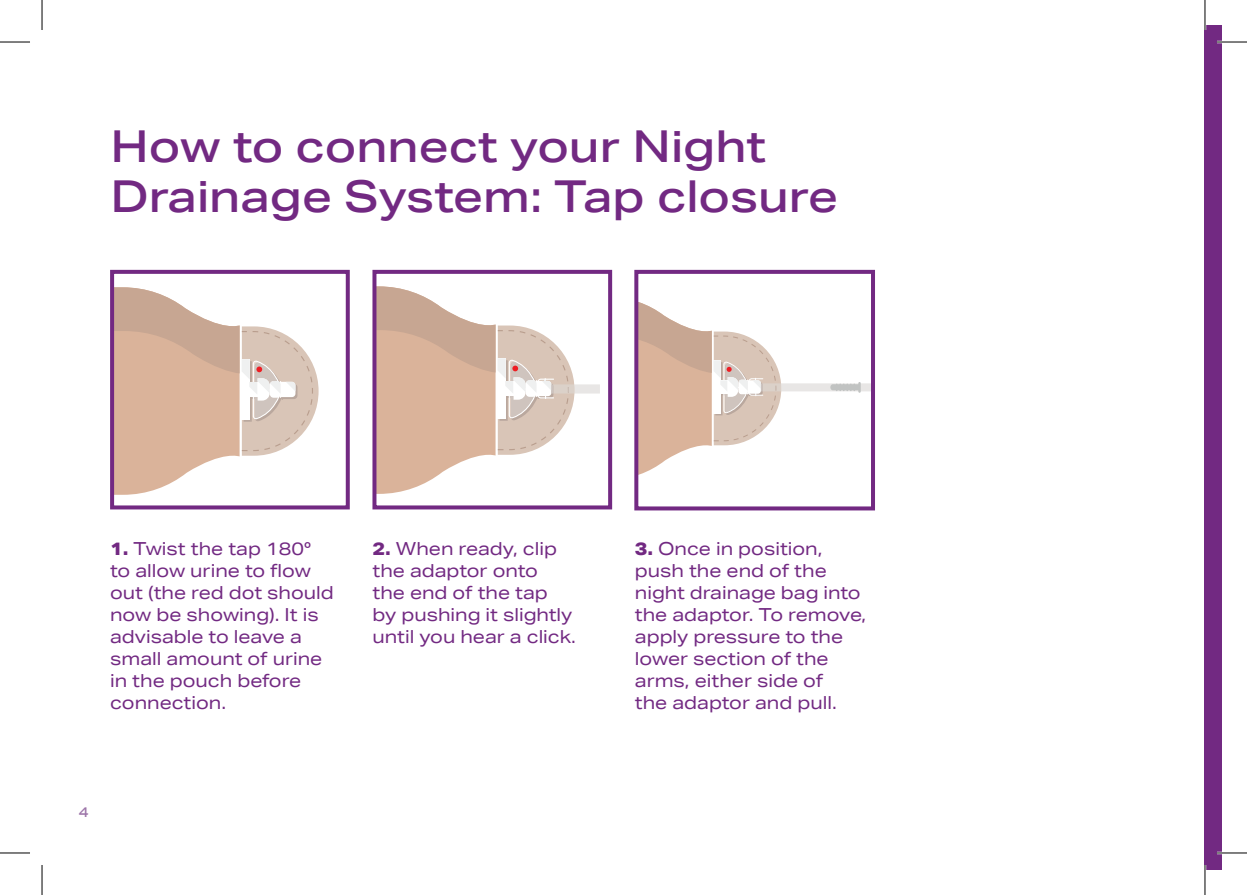
<style>
.page{position:relative;width:1247px;height:895px;background:#fff}
.page>*{position:absolute;margin:0;border:0;box-sizing:border-box;transform-origin:0 0}
.t1{font:500 44px/50px "Aktiv Grotesk Ex";color:#722982}
.t2{font:18px/22px "Aktiv Grotesk Ex";color:#722982}
.t3{font:500 14px "Aktiv Grotesk Ex";color:#9d75a9}
.s1{font-weight:800}
</style>
<div class="page">
<div style="left:1204px;top:25px;width:17px;height:845px;background:#722982"></div>
<svg style="left:115px;top:287px;width:203px;height:208px"></svg>
<div style="left:110px;top:270px;width:240px;height:239px;border:4px solid #722982"></div>
<svg style="left:377px;top:286px;width:223px;height:208px"></svg>
<div style="left:372px;top:270px;width:240px;height:239px;border:4px solid #722982"></div>
<svg style="left:639px;top:302px;width:230px;height:173px"></svg>
<div style="left:634px;top:270px;width:240px;height:240px;border:4px solid #722982"></div>
<hr style="left:1216px;top:41px;width:30px;height:2px;background:#fff">
<hr style="left:1216px;top:851px;width:30px;height:3px;background:#fff">
<hr style="left:0;top:42px;width:30px;height:1px;background:#000">
<hr style="left:1216px;top:42px;width:30px;height:1px;background:#000">
<hr style="left:0;top:852px;width:30px;height:1px;background:#000">
<hr style="left:1216px;top:852px;width:30px;height:1px;background:#000">
<hr style="left:42px;top:0;width:1px;height:30px;background:#000">
<hr style="left:42px;top:865px;width:1px;height:30px;background:#000">
<hr style="left:1204px;top:0;width:1px;height:30px;background:#000">
<hr style="left:1204px;top:865px;width:1px;height:30px;background:#000">
<h1 class="t1" style="left:110px;top:121px;width:729px">How to connect your Night<br>Drainage System: Tap closure</h1>
<p class="t2" style="left:110px;top:537px;width:225px"><span class="s1">1.</span> Twist the tap 180° to allow urine to flow out (the red dot should now be showing). It is advisable to leave a small amount of urine in the pouch before connection.</p>
<p class="t2" style="left:372px;top:537px;width:205px"><span class="s1">2.</span> When ready, clip the adaptor onto<br>the end of the tap by pushing it slightly until you hear a click.</p>
<p class="t2" style="left:634px;top:537px;width:233px"><span class="s1">3.</span> Once in position, push the end of the night drainage bag into the adaptor. To remove, apply pressure to the lower section of the arms, either side of<br>the adaptor and pull.</p>
<p class="t3" style="left:79px;top:803px;width:11px">4</p>
</div>
